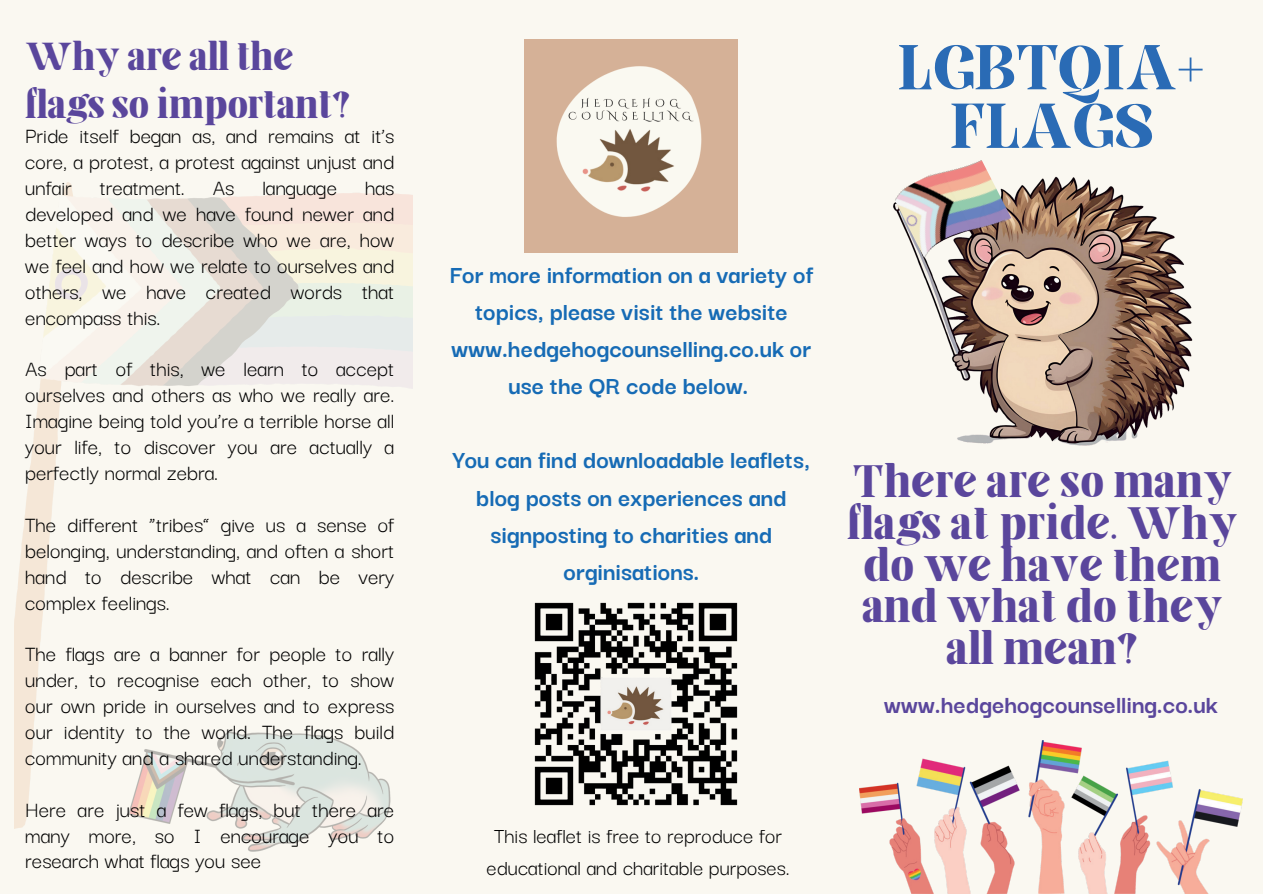
<style>
.page{position:relative;width:1263px;height:894px;background:#fff}
.page>*{position:absolute;margin:0;border:0;box-sizing:border-box;transform-origin:0 0}
.t1{font:60.75px/58.5px "Elika Gorica";letter-spacing:.01em;color:#2a6bb5;text-align:center}
.t2{font:43.65px/41.5px "Elika Gorica";letter-spacing:.01em;color:#5a469c;text-align:center}
.t3{font:37.5px/47.2px "Elika Gorica";color:#5a469c}
.t4{font:700 26.7px/37.2px "Darker Grotesque";color:#166bb5;text-align:center}
.t5{font:700 26.7px "Darker Grotesque";color:#5a469c}
.t6{font:23.4px/25.8px "Darker Grotesque";color:#000;text-align:justify}
.t7{font:23.1px/32.2px "Darker Grotesque";color:#000;text-align:center}
</style>
<div class="page">
<div style="left:0;top:0;width:1263px;height:893px;background:#faf8f1"></div>
<img style="left:15px;top:183px;width:398px;height:646px">
<img style="left:860px;top:740px;width:382px;height:153px">
<img style="left:917px;top:176px;width:276px;height:270px">
<img style="left:893px;top:160px;width:118px;height:101px">
<img style="left:525px;top:40px;width:212px;height:212px">
<img style="left:534px;top:602px;width:204px;height:204px">
<img style="left:129px;top:727px;width:265px;height:123px">
<h3 class="t3" style="left:26px;top:34px;width:327px">Why are all the flags so important?</h3>
<p class="t6" style="left:25px;top:121px;width:371px">Pride itself began as, and remains at it’s core, a protest, a protest against unjust and unfair treatment. As language has developed and we have found newer and better ways to describe who we are, how we feel and how we relate to ourselves and others, we have created words that encompass this.</p>
<p class="t6" style="left:25px;top:354px;width:371px">As part of this, we learn to accept ourselves and others as who we really are.<br>Imagine being told you’re a terrible horse all your life, to discover you are actually a perfectly normal zebra.</p>
<p class="t6" style="left:25px;top:510px;width:371px">The different “tribes” give us a sense of belonging, understanding, and often a short hand to describe what can be very complex feelings.</p>
<p class="t6" style="left:25px;top:639px;width:371px">The flags are a banner for people to rally under, to recognise each other, to show our own pride in ourselves and to express our identity to the world. The flags build community and a shared understanding.</p>
<p class="t6" style="left:25px;top:794px;width:371px">Here are just a few flags, but there are many more, so I encourage you to research what flags you see</p>
<h1 class="t1" style="left:898px;top:39px;width:306px">LGBTQIA+<br>FLAGS</h1>
<p class="t4" style="left:449px;top:254px;width:365px">For more information on a variety of topics, please visit the website www.hedgehogcounselling.co.uk or use the QR code below.</p>
<p class="t4" style="left:453px;top:439px;width:359px">You can find downloadable leaflets, blog posts on experiences and signposting to charities and orginisations.</p>
<h2 class="t2" style="left:847px;top:461px;width:392px">There are so many flags at pride. Why do we have them and what do they all mean?</h2>
<p class="t5" style="left:884px;top:684px;width:335px">www.hedgehogcounselling.co.uk</p>
<p class="t7" style="left:487px;top:817px;width:305px">This leaflet is free to reproduce for educational and charitable purposes.</p>
</div>
